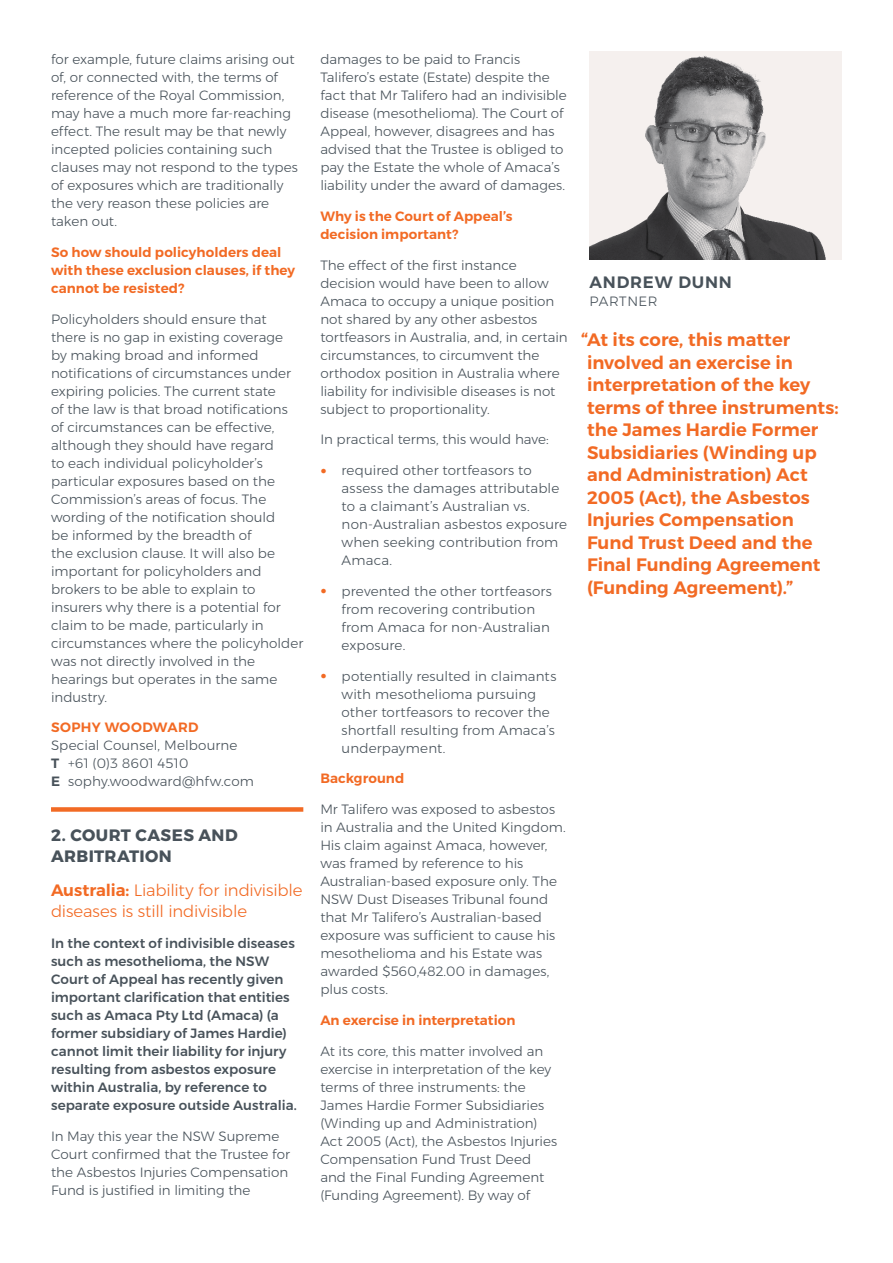
<style>
.page{position:relative;width:893px;height:1263px;background:#fff}
.page>*{position:absolute;margin:0;border:0;box-sizing:border-box;transform-origin:0 0}
.t1{font:600 18px/22.5px "Montserrat";color:#f26a24}
.t2{font:300 16.5px/21px "Montserrat";letter-spacing:-.01em;color:#f26a24}
.t3{font:700 16.5px/21px "Montserrat";letter-spacing:.025em;color:#48525a}
.t4{font:600 16.5px "Montserrat";letter-spacing:.05em;color:#48525a}
.t5{font:300 13.5px/18px "Montserrat";color:#48525a}
.t6{font:500 13.5px/18px "Montserrat";color:#48525a}
.t7{font:600 13.5px/18px "Montserrat";letter-spacing:.005em;color:#f26a24}
.t8{font:600 13.5px "Montserrat";letter-spacing:.025em;color:#f26a24}
.t9{font:300 13.5px "Montserrat";letter-spacing:.035em;color:#48525a}
.s1{font-weight:600}
.s2{font-family:"Noto Sans";font-weight:400;font-size:10.5px;color:#f26a24}
</style>
<div class="page">
<div style="left:51px;top:807px;width:252px;height:5px;background:#f26a24"></div>
<img style="left:590px;top:51px;width:252px;height:208px">
<p class="t5" style="left:51px;top:50px;width:249px">for example, future claims arising out of, or connected with, the terms of reference of the Royal Commission, may have a much more far-reaching effect. The result may be that newly incepted policies containing such clauses may not respond to the types of exposures which are traditionally the very reason these policies are taken out.</p>
<p class="t7" style="left:51px;top:243px;width:246px">So how should policyholders deal with these exclusion clauses, if they cannot be resisted?</p>
<p class="t5" style="left:51px;top:310px;width:254px">Policyholders should ensure that there is no gap in existing coverage<br>by making broad and informed notifications of circumstances under expiring policies. The current state<br>of the law is that broad notifications of circumstances can be effective, although they should have regard<br>to each individual policyholder’s particular exposures based on the Commission’s areas of focus. The wording of the notification should<br>be informed by the breadth of<br>the exclusion clause. It will also be important for policyholders and brokers to be able to explain to insurers why there is a potential for claim to be made, particularly in circumstances where the policyholder was not directly involved in the hearings but operates in the same industry.</p>
<p class="t8" style="left:51px;top:717px;width:149px">SOPHY WOODWARD</p>
<p class="t5" style="left:51px;top:736px;width:204px">Special Counsel, Melbourne<br><span class="s1">T</span> +61 (0)3 8601 4510<br><span class="s1">E</span> sophy.woodward@hfw.com</p>
<p class="t3" style="left:51px;top:825px;width:188px">2. COURT CASES AND<br>ARBITRATION</p>
<p class="t2" style="left:51px;top:880px;width:253px"><span class="s1">Australia:</span> Liability for indivisible diseases is still indivisible</p>
<p class="t6" style="left:51px;top:934px;width:247px">In the context of indivisible diseases such as mesothelioma, the NSW Court of Appeal has recently given important clarification that entities such as Amaca Pty Ltd (Amaca) (a former subsidiary of James Hardie) cannot limit their liability for injury resulting from asbestos exposure within Australia, by reference to separate exposure outside Australia.</p>
<p class="t5" style="left:51px;top:1127px;width:240px">In May this year the NSW Supreme Court confirmed that the Trustee for the Asbestos Injuries Compensation Fund is justified in limiting the</p>
<p class="t5" style="left:320px;top:50px;width:248px">damages to be paid to Francis Talifero’s estate (Estate) despite the fact that Mr Talifero had an indivisible disease (mesothelioma). The Court of Appeal, however, disagrees and has advised that the Trustee is obliged to pay the Estate the whole of Amaca’s liability under the award of damages.</p>
<p class="t7" style="left:320px;top:207px;width:194px">Why is the Court of Appeal’s decision important?</p>
<p class="t5" style="left:320px;top:256px;width:249px">The effect of the first instance decision would have been to allow Amaca to occupy a unique position not shared by any other asbestos tortfeasors in Australia, and, in certain circumstances, to circumvent the orthodox position in Australia where liability for indivisible diseases is not subject to proportionality.</p>
<p class="t5" style="left:320px;top:430px;width:230px">In practical terms, this would have:</p>
<p class="t5" style="left:342px;top:461px;width:227px;text-indent:-21px"><span class="s2">●</span> required other tortfeasors to assess the damages attributable to a claimant’s Australian vs. non-Australian asbestos exposure when seeking contribution from<br>Amaca.</p>
<p class="t5" style="left:342px;top:582px;width:212px;text-indent:-21px"><span class="s2">●</span> prevented the other tortfeasors from recovering contribution from Amaca for non-Australian exposure.</p>
<p class="t5" style="left:342px;top:667px;width:216px;text-indent:-21px"><span class="s2">●</span> potentially resulted in claimants with mesothelioma pursuing other tortfeasors to recover the shortfall resulting from Amaca’s underpayment.</p>
<p class="t7" style="left:320px;top:770px;width:86px">Background</p>
<p class="t5" style="left:320px;top:800px;width:247px">Mr Talifero was exposed to asbestos in Australia and the United Kingdom.<br>His claim against Amaca, however, was framed by reference to his<br>Australian-based exposure only. The<br>NSW Dust Diseases Tribunal found that Mr Talifero’s Australian-based exposure was sufficient to cause his mesothelioma and his Estate was awarded $560,482.00 in damages, plus costs.</p>
<p class="t7" style="left:320px;top:1011px;width:197px">An exercise in interpretation</p>
<p class="t5" style="left:320px;top:1042px;width:238px">At its core, this matter involved an exercise in interpretation of the key terms of three instruments: the James Hardie Former Subsidiaries (Winding up and Administration)<br>Act 2005 (Act), the Asbestos Injuries Compensation Fund Trust Deed and the Final Funding Agreement (Funding Agreement). By way of</p>
<p class="t4" style="left:590px;top:269px;width:144px">ANDREW DUNN</p>
<p class="t9" style="left:590px;top:291px;width:69px">PARTNER</p>
<p class="t1" style="left:587px;top:329px;width:253px;text-indent:-6px">“At its core, this matter involved an exercise in interpretation of the key terms of three instruments: the James Hardie Former<br>Subsidiaries (Winding up and Administration) Act<br>2005 (Act), the Asbestos<br>Injuries Compensation<br>Fund Trust Deed and the<br>Final Funding Agreement (Funding Agreement).”</p>
</div>
